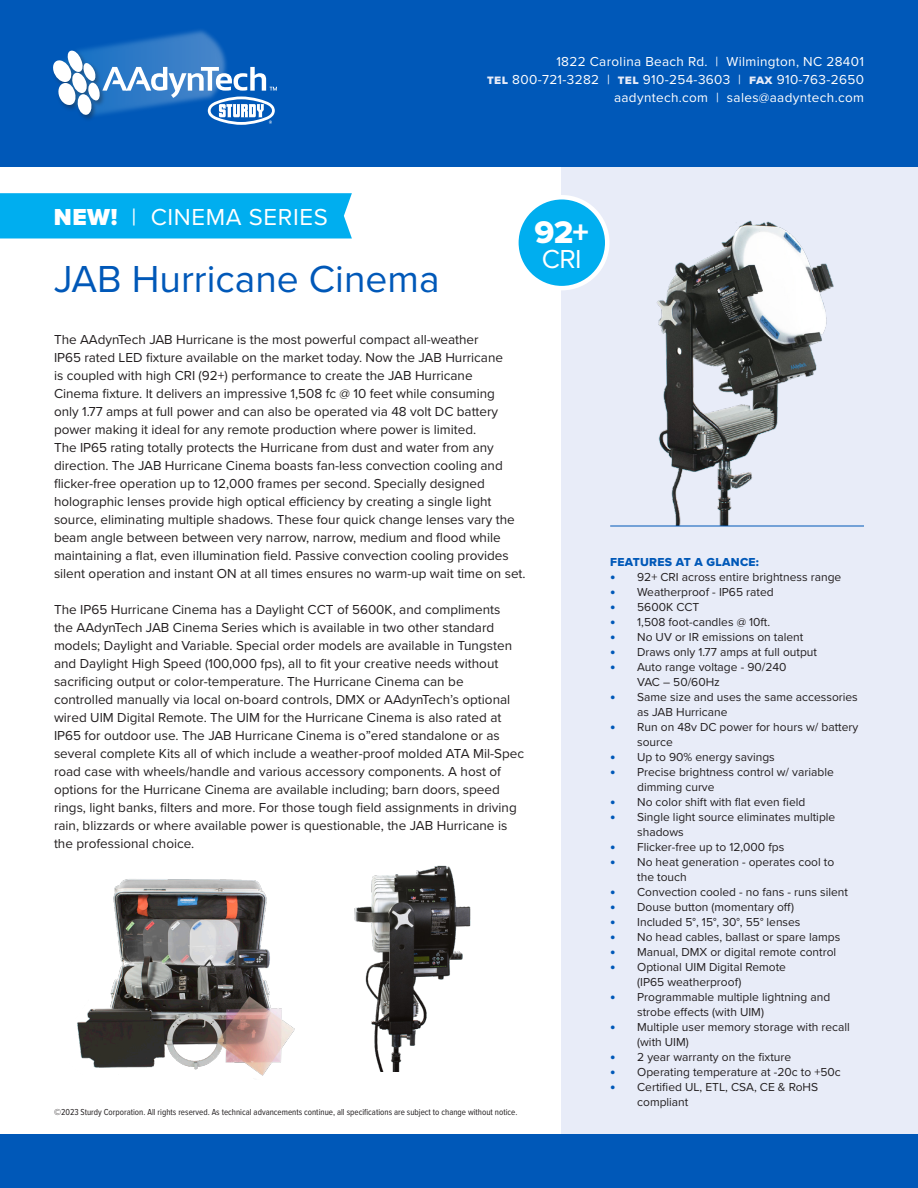
<style>
.page{position:relative;width:918px;height:1188px;background:#fff}
.page>*{position:absolute;margin:0;border:0;box-sizing:border-box;transform-origin:0 0}
.t1{font:39px "Proxima Nova";color:#0058b8}
.t2{font:32.4px "Proxima Nova Extrabld";color:#fff}
.t3{font:27px "Proxima Nova";color:#fff}
.Subhead{font:24px "Proxima Nova";letter-spacing:.025em;color:#fff}
.Body{font:13.5px/18px "Proxima Nova";color:#231f20}
.t4{font:13.5px/18px "Proxima Nova";letter-spacing:.025em;color:#fff;text-align:right}
.t5{font:12px/15px "Proxima Nova";color:#231f20}
.Subhead-2{font:12px "Proxima Nova Extrabld";letter-spacing:.025em;color:#0058b8}
.Body-2{font:9px "Proxima Nova Cond";color:#231f20}
.s1{font-weight:900}
.s2{font-family:"Proxima Nova Extrabld";color:#e8ecf8}
.s3{font-family:"Proxima Nova Extrabld";font-size:15px;color:#0058b8}
</style>
<div class="page">
<div style="left:562px;top:162px;width:356px;height:999px;background:#e8ecf8"></div>
<img style="left:646px;top:220px;width:218px;height:306px">
<hr style="left:610px;top:526px;width:254px;height:1px;background:#0058b8">
<div style="left:0;top:193px;width:352px;height:45px;background:#00aeef"></div>
<div style="left:516px;top:197px;width:91px;height:91px;background:#00aeef;border-radius:50%"></div>
<div style="left:514px;top:195px;width:96px;height:95px;border:4px solid #fff;border-radius:50%"></div>
<img style="left:354px;top:865px;width:117px;height:207px">
<img style="left:77px;top:879px;width:218px;height:197px">
<div style="left:0;top:1134px;width:918px;height:54px;background:#0058b8"></div>
<div style="left:0;top:0;width:918px;height:167px;background:#0058b8"></div>
<img style="left:93px;top:30px;width:129px;height:19px">
<img style="left:88px;top:48px;width:19px;height:1px">
<svg style="left:53px;top:49px;width:224px;height:76px"></svg>
<p class="Subhead" style="left:54px;top:199px;width:275px"><span class="s1">NEW!</span> | CINEMA SERIES</p>
<p class="t1" style="left:54px;top:249px;width:387px">JAB Hurricane Cinema</p>
<p class="t4" style="left:487px;top:51px;width:378px">1822 Carolina Beach Rd. | Wilmington, NC 28401<br><span class="s2">tel</span> 800-721-3282 | <span class="s2">tel</span> 910-254-3603 | <span class="s2">fax</span> 910-763-2650 aadyntech.com | sales@aadyntech.com</p>
<p class="t2" style="left:535px;top:208px;width:56px">92+</p>
<p class="t3" style="left:542px;top:239px;width:41px">CRI</p>
<p class="Body" style="left:54px;top:330px;width:473px">The AAdynTech JAB Hurricane is the most powerful compact all-weather<br>IP65 rated LED fixture available on the market today. Now the JAB Hurricane<br>is coupled with high CRI (92+) performance to create the JAB Hurricane<br>Cinema fixture. It delivers an impressive 1,508 fc @ 10 feet while consuming<br>only 1.77 amps at full power and can also be operated via 48 volt DC battery power making it ideal for any remote production where power is limited.<br>The IP65 rating totally protects the Hurricane from dust and water from any direction. The JAB Hurricane Cinema boasts fan-less convection cooling and flicker-free operation up to 12,000 frames per second. Specially designed holographic lenses provide high optical efficiency by creating a single light source, eliminating multiple shadows. These four quick change lenses vary the beam angle between between very narrow, narrow, medium and flood while maintaining a flat, even illumination field. Passive convection cooling provides silent operation and instant ON at all times ensures no warm-up wait time on set.</p>
<p class="Body" style="left:54px;top:600px;width:472px">The IP65 Hurricane Cinema has a Daylight CCT of 5600K, and compliments<br>the AAdynTech JAB Cinema Series which is available in two other standard models; Daylight and Variable. Special order models are available in Tungsten and Daylight High Speed (100,000 fps), all to fit your creative needs without sacrificing output or color-temperature. The Hurricane Cinema can be controlled manually via local on-board controls, DMX or AAdynTech’s optional wired UIM Digital Remote. The UIM for the Hurricane Cinema is also rated at IP65 for outdoor use. The JAB Hurricane Cinema is o”ered standalone or as several complete Kits all of which include a weather-proof molded ATA Mil-Spec road case with wheels/handle and various accessory components. A host of options for the Hurricane Cinema are available including; barn doors, speed rings, light banks, filters and more. For those tough field assignments in driving rain, blizzards or where available power is questionable, the JAB Hurricane is the professional choice.</p>
<p class="Body-2" style="left:54px;top:1106px;width:465px">©2023 Sturdy Corporation. All rights reserved. As technical advancements continue, all specifications are subject to change without notice.</p>
<p class="Subhead-2" style="left:610px;top:553px;width:150px">FEATURES AT A GLANCE:</p>
<p class="t5" style="left:610px;top:569px;width:233px"><span class="s3">•</span> 92+ CRI across entire brightness range</p>
<p class="t5" style="left:610px;top:584px;width:165px"><span class="s3">•</span> Weatherproof - IP65 rated</p>
<p class="t5" style="left:610px;top:599px;width:91px"><span class="s3">•</span> 5600K CCT</p>
<p class="t5" style="left:610px;top:614px;width:162px"><span class="s3">•</span> 1,508 foot-candles @ 10ft.</p>
<p class="t5" style="left:610px;top:629px;width:195px"><span class="s3">•</span> No UV or IR emissions on talent</p>
<p class="t5" style="left:610px;top:644px;width:208px"><span class="s3">•</span> Draws only 1.77 amps at full output</p>
<p class="t5" style="left:637px;top:659px;width:151px;text-indent:-27px"><span class="s3">•</span> Auto range voltage - 90/240<br>VAC – 50/60Hz</p>
<p class="t5" style="left:637px;top:689px;width:222px;text-indent:-27px"><span class="s3">•</span> Same size and uses the same accessories as JAB Hurricane</p>
<p class="t5" style="left:637px;top:719px;width:223px;text-indent:-27px"><span class="s3">•</span> Run on 48v DC power for hours w/ battery source</p>
<p class="t5" style="left:610px;top:749px;width:166px"><span class="s3">•</span> Up to 90% energy savings</p>
<p class="t5" style="left:637px;top:764px;width:198px;text-indent:-27px"><span class="s3">•</span> Precise brightness control w/ variable dimming curve</p>
<p class="t5" style="left:610px;top:794px;width:197px"><span class="s3">•</span> No color shift with flat even field</p>
<p class="t5" style="left:637px;top:809px;width:200px;text-indent:-27px"><span class="s3">•</span> Single light source eliminates multiple shadows</p>
<p class="t5" style="left:610px;top:839px;width:176px"><span class="s3">•</span> Flicker-free up to 12,000 fps</p>
<p class="t5" style="left:637px;top:854px;width:199px;text-indent:-27px"><span class="s3">•</span> No heat generation - operates cool to the touch</p>
<p class="t5" style="left:610px;top:884px;width:239px"><span class="s3">•</span> Convection cooled - no fans - runs silent</p>
<p class="t5" style="left:610px;top:899px;width:186px"><span class="s3">•</span> Douse button (momentary off)</p>
<p class="t5" style="left:610px;top:914px;width:192px"><span class="s3">•</span> Included 5°, 15°, 30°, 55° lenses</p>
<p class="t5" style="left:610px;top:929px;width:232px"><span class="s3">•</span> No head cables, ballast or spare lamps</p>
<p class="t5" style="left:610px;top:944px;width:228px"><span class="s3">•</span> Manual, DMX or digital remote control</p>
<p class="t5" style="left:637px;top:959px;width:150px;text-indent:-27px"><span class="s3">•</span> Optional UIM Digital Remote (IP65 weatherproof)</p>
<p class="t5" style="left:637px;top:989px;width:195px;text-indent:-27px"><span class="s3">•</span> Programmable multiple lightning and strobe effects (with UIM)</p>
<p class="t5" style="left:637px;top:1019px;width:214px;text-indent:-27px"><span class="s3">•</span> Multiple user memory storage with recall (with UIM)</p>
<p class="t5" style="left:610px;top:1049px;width:183px"><span class="s3">•</span> 2 year warranty on the fixture</p>
<p class="t5" style="left:610px;top:1064px;width:232px"><span class="s3">•</span> Operating temperature at -20c to +50c</p>
<p class="t5" style="left:637px;top:1079px;width:182px;text-indent:-27px"><span class="s3">•</span> Certified UL, ETL, CSA, CE &amp; RoHS compliant</p>
</div>
